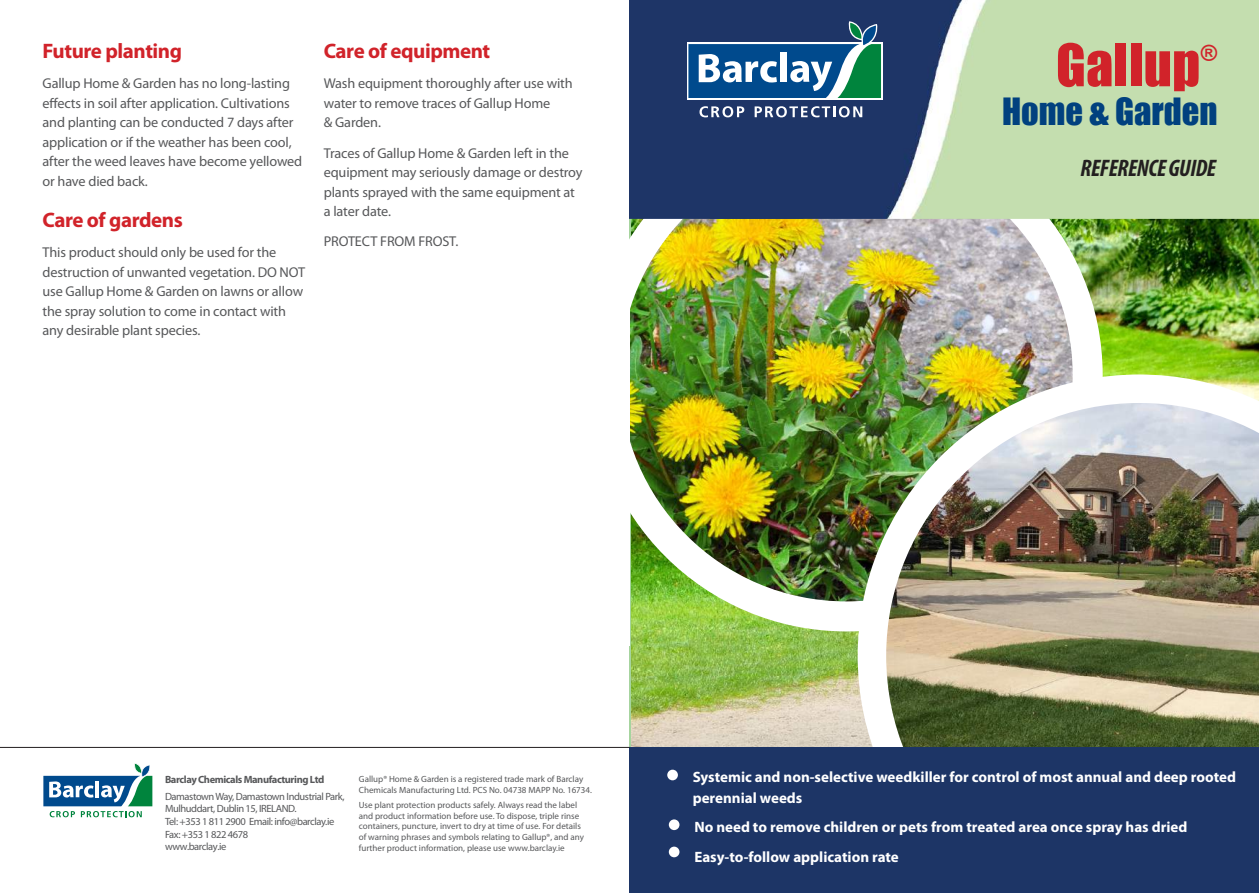
<style>
.page{position:relative;width:1259px;height:893px;background:#fff}
.page>*{position:absolute;margin:0;border:0;box-sizing:border-box;transform-origin:0 0}
.t1{font:54px "Impact";letter-spacing:.005em;color:#d1232a}
.t2{font:34.5px "Impact";color:#01417f}
.t3{font:italic 700 condensed 24px "Myriad Pro";letter-spacing:-.02em;color:#231f20}
.t4{font:21.9px "Impact";color:#d1232a}
.t5{font:700 21px "Myriad Pro";letter-spacing:-.02em;color:#d1232a}
.t6{font:700 15px/21px "Myriad Pro";color:#fff}
.t7{font:14.25px/19.5px "Myriad Pro";letter-spacing:-.01em;color:#57585a}
.t8{font:10.5px/12.6px "Myriad Pro";letter-spacing:-.04em;color:#57585a}
.t9{font:700 10.5px "Myriad Pro";letter-spacing:-.04em;color:#57585a}
.t10{font:9px/10.8px "Myriad Pro";color:#57585a}
</style>
<div class="page">
<img style="left:631px;top:218px;width:628px;height:529px">
<img style="left:605px;top:134px;width:482px;height:482px;border-radius:241px">
<div style="left:590px;top:119px;width:512px;height:512px;border:30px solid #fff;border-radius:50%"></div>
<img style="left:857px;top:374px;width:402px;height:373px">
<div style="left:629px;top:747px;width:630px;height:146px;background:#1d3566"></div>
<svg style="left:43px;top:763px;width:109px;height:54px"></svg>
<hr style="left:0;top:747px;width:629px;height:1px;background:#231f20">
<img style="left:629px;top:0;width:630px;height:218px">
<div style="left:687px;top:43px;width:195px;height:57px;background:#fff"></div>
<svg style="left:699px;top:106px;width:45px;height:11px"></svg>
<svg style="left:754px;top:106px;width:108px;height:11px"></svg>
<svg style="left:688px;top:21px;width:193px;height:77px"></svg>
<div style="left:667px;top:770px;width:11px;height:10px;background:#fff;border-radius:50%"></div>
<div style="left:669px;top:819px;width:10px;height:11px;background:#fff;border-radius:50%"></div>
<div style="left:669px;top:847px;width:10px;height:10px;background:#fff;border-radius:50%"></div>
<div style="left:572px;top:245px;width:57px;height:401px;background:#fff"></div>
<h3 class="t5" style="left:43px;top:39px;width:141px">Future planting</h3>
<p class="t7" style="left:43px;top:74px;width:261px">Gallup Home &amp; Garden has no long-lasting effects in soil after application. Cultivations and planting can be conducted 7 days after application or if the weather has been cool, after the weed leaves have become yellowed or have died back.</p>
<h3 class="t5" style="left:43px;top:208px;width:142px">Care of gardens</h3>
<p class="t7" style="left:43px;top:243px;width:264px">This product should only be used for the destruction of unwanted vegetation. DO NOT use Gallup Home &amp; Garden on lawns or allow the spray solution to come in contact with any desirable plant species.</p>
<h3 class="t5" style="left:324px;top:39px;width:168px">Care of equipment</h3>
<p class="t7" style="left:324px;top:74px;width:250px">Wash equipment thoroughly after use with water to remove traces of Gallup Home<br>&amp; Garden.</p>
<p class="t7" style="left:324px;top:143px;width:260px">Traces of Gallup Home &amp; Garden left in the equipment may seriously damage or destroy plants sprayed with the same equipment at a later date.</p>
<p class="t7" style="left:324px;top:232px;width:136px">PROTECT FROM FROST.</p>
<h1 class="t1" style="left:1056px;top:23px;width:146px">Gallup</h1>
<h3 class="t4" style="left:1200px;top:36px;width:19px">®</h3>
<h2 class="t2" style="left:1002px;top:85px;width:217px">Home &amp; Garden</h2>
<h3 class="t3" style="left:1080px;top:153px;width:137px">REFERENCE GUIDE</h3>
<p class="t9" style="left:165px;top:774px;width:161px">Barclay Chemicals Manufacturing Ltd</p>
<p class="t8" style="left:165px;top:790px;width:181px">Damastown Way, Damastown Industrial Park,<br>Mulhuddart, Dublin 15, IRELAND.<br>Tel: +353 1 811 2900 Email: info@barclay.ie<br>Fax: +353 1 822 4678<br>www.barclay.ie</p>
<p class="t10" style="left:359px;top:774px;width:235px">Gallup® Home &amp; Garden is a registered trade mark of Barclay<br>Chemicals Manufacturing Ltd. PCS No. 04738 MAPP No. 16734.</p>
<p class="t10" style="left:359px;top:799px;width:227px">Use plant protection products safely. Always read the label and product information before use. To dispose, triple rinse containers, puncture, invert to dry at time of use. For details of warning phrases and symbols relating to Gallup®, and any further product information, please use www.barclay.ie</p>
<p class="t6" style="left:693px;top:767px;width:545px">Systemic and non-selective weedkiller for control of most annual and deep rooted perennial weeds</p>
<p class="t6" style="left:694px;top:812px;width:494px;line-height:30.2px">No need to remove children or pets from treated area once spray has dried<br>Easy-to-follow application rate</p>
</div>
